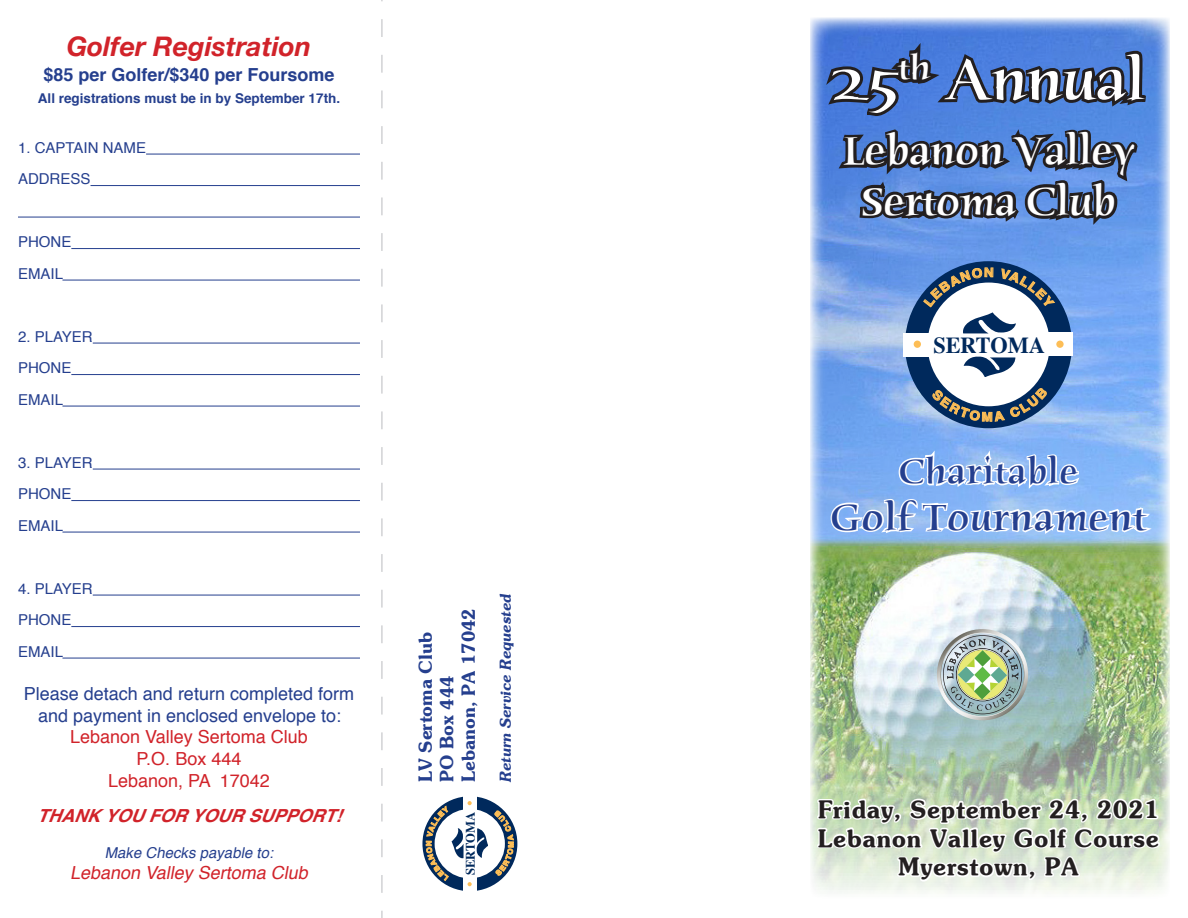
<style>
.page{position:relative;width:1188px;height:918px;background:#fff}
.page>*{position:absolute;margin:0;border:0;box-sizing:border-box;transform-origin:0 0}
.t1{font:60px "Humana Serif Md ITCTT Medium";color:#fff}
.t2{font:42px "Humana Serif Md ITCTT Medium";color:#fff}
.t3{font:39px "Humana Serif Md ITCTT Medium";letter-spacing:.025em;color:#253f8e}
.t4{font:36px "Humana Serif Md ITCTT Medium";letter-spacing:.025em;color:#253f8e}
.t5{font:italic 700 27px "Helvetica Neue";color:#d1232a}
.t6{font:24px "Souvenir Demi BT";letter-spacing:.025em;color:#231f20}
.t7{font:700 22.95px "Times";color:#00295c}
.t8{font:18px "Helvetica";color:#253f8e}
.t9{font:18px "Helvetica";color:#d1232a}
.t10{font:18px "Souvenir Demi BT";color:#253f8e}
.t11{font:700 18px "Helvetica";color:#253f8e}
.t12{font:italic 18px "Helvetica";color:#d1232a}
.t13{font:italic 700 18px "Helvetica";color:#d1232a}
.t14{font:15px/31.5px "Helvetica";color:#253f8e}
.t15{font:15px "Souvenir Demi Italic BT";color:#253f8e}
.t16{font:italic 15px "Helvetica";color:#253f8e}
.t17{font:700 13.5px "Helvetica";color:#253f8e}
.t18{font:700 13.05px "Times";color:#00295c}
</style>
<div class="page">
<img style="left:810px;top:18px;width:360px;height:869px">
<hr style="left:146px;top:154px;width:214px;height:1px;background:#253f8e">
<hr style="left:91px;top:185px;width:269px;height:1px;background:#253f8e">
<hr style="left:18px;top:217px;width:342px;height:1px;background:#253f8e">
<hr style="left:71px;top:248px;width:289px;height:1px;background:#253f8e">
<hr style="left:62px;top:280px;width:298px;height:1px;background:#253f8e">
<hr style="left:93px;top:343px;width:267px;height:1px;background:#253f8e">
<hr style="left:71px;top:374px;width:289px;height:1px;background:#253f8e">
<hr style="left:62px;top:406px;width:298px;height:1px;background:#253f8e">
<hr style="left:93px;top:469px;width:267px;height:1px;background:#253f8e">
<hr style="left:71px;top:500px;width:289px;height:1px;background:#253f8e">
<hr style="left:62px;top:532px;width:298px;height:1px;background:#253f8e">
<hr style="left:93px;top:595px;width:267px;height:1px;background:#253f8e">
<hr style="left:71px;top:626px;width:289px;height:1px;background:#253f8e">
<hr style="left:62px;top:658px;width:298px;height:1px;background:#253f8e">
<svg style="left:820px;top:34px;width:350px;height:215px;background:#4a6dab"></svg>
<svg style="left:829px;top:446px;width:327px;height:92px"></svg>
<svg style="left:816px;top:773px;width:346px;height:119px"></svg>
<svg style="left:381px;top:0;width:2px;height:918px"></svg>
<div style="left:905px;top:261px;width:167px;height:167px;background:#00295c;border-radius:50%"></div>
<div style="left:904px;top:333px;width:25px;height:23px;background:#fff"></div>
<div style="left:1047px;top:333px;width:25px;height:23px;background:#fff"></div>
<div style="left:914px;top:341px;width:7px;height:7px;background:#fdbe56;border-radius:50%"></div>
<div style="left:1056px;top:341px;width:8px;height:7px;background:#fdbe56;border-radius:50%"></div>
<div style="left:422px;top:796px;width:95px;height:95px;background:#00295c;border-radius:50%"></div>
<div style="left:435px;top:809px;width:70px;height:69px;background:#fff;border-radius:50%"></div>
<div style="left:463px;top:878px;width:14px;height:14px;background:#fff"></div>
<div style="left:463px;top:796px;width:14px;height:15px;background:#fff"></div>
<svg style="left:937px;top:629px;width:91px;height:91px;background:#a8bdae"></svg>
<svg style="left:923px;top:267px;width:132px;height:155px"></svg>
<svg style="left:426px;top:801px;width:62px;height:85px"></svg>
<svg style="left:494px;top:810px;width:20px;height:66px"></svg>
<p class="t5" style="left:67px;top:30px;width:246px">Golfer Registration</p>
<p class="t11" style="left:43px;top:60px;width:293px">$85 per Golfer/$340 per Foursome</p>
<p class="t17" style="left:38px;top:88px;width:304px">All registrations must be in by September 17th.</p>
<p class="t14" style="left:18px;top:132px;width:130px">1. CAPTAIN NAME<br>ADDRESS</p>
<p class="t14" style="left:18px;top:227px;width:55px">PHONE</p>
<p class="t14" style="left:18px;top:258px;width:47px">EMAIL</p>
<p class="t14" style="left:18px;top:321px;width:76px">2. PLAYER</p>
<p class="t14" style="left:18px;top:353px;width:55px">PHONE</p>
<p class="t14" style="left:18px;top:384px;width:47px">EMAIL</p>
<p class="t14" style="left:18px;top:447px;width:76px">3. PLAYER</p>
<p class="t14" style="left:18px;top:479px;width:55px">PHONE</p>
<p class="t14" style="left:18px;top:510px;width:47px">EMAIL</p>
<p class="t14" style="left:18px;top:573px;width:76px">4. PLAYER</p>
<p class="t14" style="left:18px;top:605px;width:55px">PHONE</p>
<p class="t14" style="left:18px;top:636px;width:47px">EMAIL</p>
<p class="t8" style="left:24px;top:680px;width:332px">Please detach and return completed form</p>
<p class="t8" style="left:38px;top:702px;width:305px">and payment in enclosed envelope to:</p>
<p class="t9" style="left:70px;top:723px;width:239px">Lebanon Valley Sertoma Club</p>
<p class="t9" style="left:137px;top:745px;width:106px">P.O. Box 444</p>
<p class="t9" style="left:108px;top:766px;width:163px">Lebanon, PA 17042</p>
<p class="t13" style="left:37px;top:800px;width:306px">THANK YOU FOR YOUR SUPPORT!</p>
<p class="t16" style="left:105px;top:841px;width:174px">Make Checkspayable to:</p>
<p class="t12" style="left:70px;top:859px;width:244px">Lebanon ValleySertoma Club</p>
<p class="t10" style="left:457px;top:782px;width:175px;rotate:-90deg">Lebanon, PA 17042</p>
<p class="t10" style="left:414px;top:782px;width:152px;rotate:-90deg">LV Sertoma Club</p>
<p class="t10" style="left:436px;top:782px;width:108px;rotate:-90deg">PO Box 444</p>
<p class="t18" style="left:458px;top:875px;width:65px;rotate:-90deg">SERTOMA</p>
<p class="t15" style="left:496px;top:782px;width:190px;rotate:-90deg">Return Service Requested</p>
<p class="t1" style="left:832px;top:43px;width:315px">25<sup>th</sup> Annual</p>
<p class="t2" style="left:843px;top:126px;width:293px">Lebanon Valley</p>
<p class="t2" style="left:861px;top:176px;width:256px">Sertoma Club</p>
<h3 class="t7" style="left:933px;top:324px;width:113px">SERTOMA</h3>
<p class="t4" style="left:899px;top:450px;width:181px">Charitable</p>
<p class="t3" style="left:831px;top:494px;width:317px">Golf Tournament</p>
<p class="t6" style="left:818px;top:794px;width:343px">Friday, September 24, 2021</p>
<p class="t6" style="left:818px;top:823px;width:343px">Lebanon Valley Golf Course</p>
<p class="t6" style="left:898px;top:852px;width:182px">Myerstown, PA</p>
</div>
